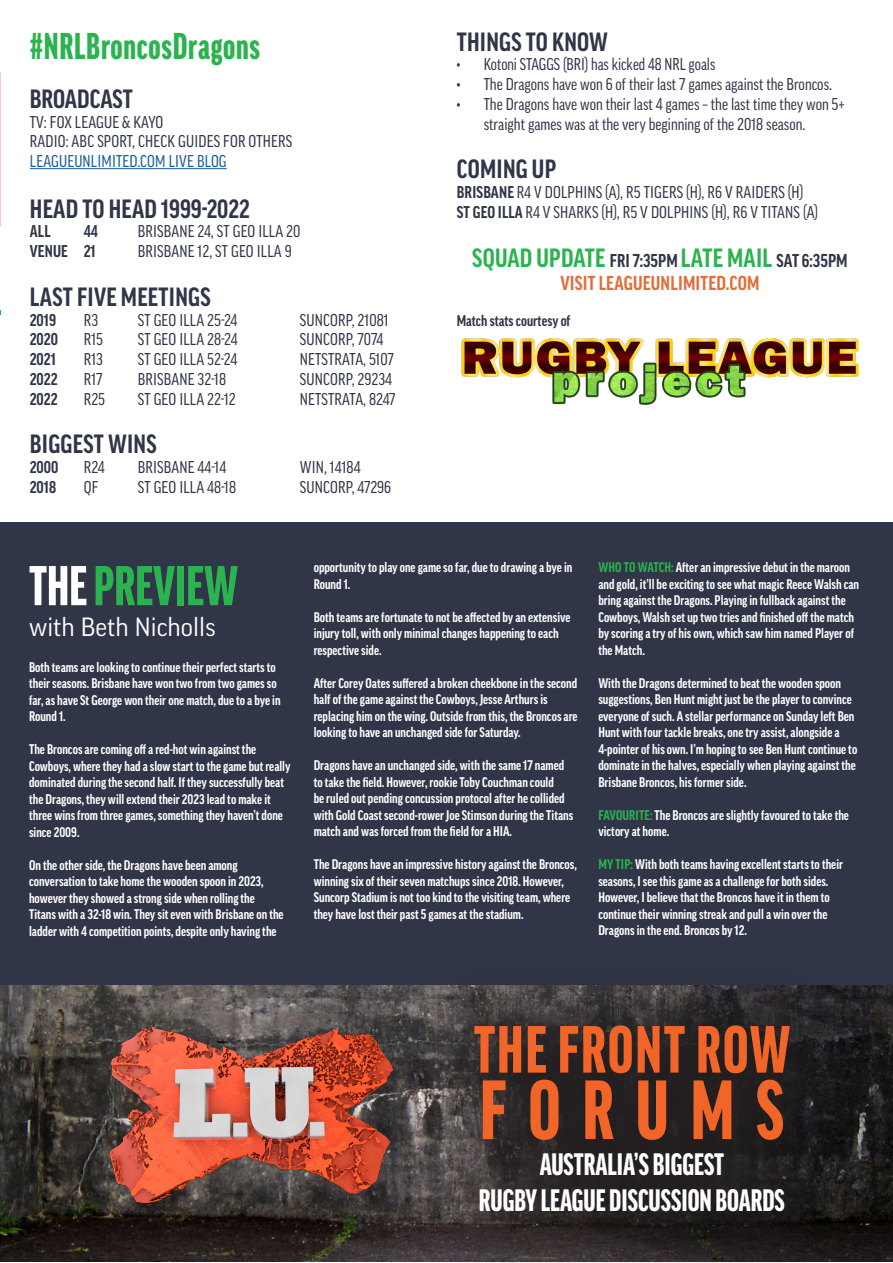
<style>
.page{position:relative;width:893px;height:1263px;background:#fff}
.page>*{position:absolute;margin:0;border:0;box-sizing:border-box;transform-origin:0 0}
.t1{font:900 extra-condensed 80.85px "Good Pro";letter-spacing:.27em;color:#f26529}
.t2{font:900 extra-condensed 64.2px "Good Pro";letter-spacing:.03em;color:#f26529}
.t3{font:900 extra-condensed 54px "Good Pro";color:#2bb34f}
.t4{font:900 extra-condensed 36px "Good Pro";letter-spacing:.02em;color:#2bb34f}
.t5{font:900 extra-condensed 29.85px "Good Pro";color:#fff}
.t6{font:700 condensed 25.5px "Good Pro";letter-spacing:.01em;color:#303548}
.t7{font:700 condensed 25.5px "Good Pro";letter-spacing:.01em;color:#2bb34f}
.t8{font:25.5px "Good Pro";color:#fff}
.t9{font:700 condensed 19.5px "Good Pro";letter-spacing:.01em;color:#e36e3a}
.LU_Program_general_t{font:16.5px/19.8px "Good Pro Cond News";color:#303548}
.t10{font:700 condensed 16.5px "Good Pro";color:#303548}
.LU_Program_general_t-2{font:16.5px "Good Pro Cond News";letter-spacing:.01em;color:#175d9e}
.LU_Program_general_t-3{font:700 condensed 15px "Good Pro";color:#303548}
.LU_Program_general_t-4{font:700 condensed 13.5px/16.5px "Good Pro";color:#fff}
.s1{font-family:"Good Pro";font-weight:700;font-stretch:condensed}
.s2{font-size:18px;color:#303548}
.s3{color:#fff}
.s4{color:#2bb34f}
</style>
<div class="page">
<hr style="left:0;top:28px;width:1px;height:33px;background:#2bb34f">
<hr style="left:30px;top:168px;width:197px;height:1px;background:#175d9e">
<img style="left:461px;top:338px;width:398px;height:67px">
<div style="left:0;top:522px;width:892px;height:464px;background:#303548"></div>
<img style="left:1px;top:986px;width:892px;height:276px">
<img style="left:40px;top:1005px;width:365px;height:230px">
<div style="left:405px;top:953px;width:454px;height:310px;background:#231f20;opacity:.96"></div>
<p class="t4" style="left:30px;top:26px;width:232px">#NRLBroncosDragons</p>
<p class="t6" style="left:30px;top:84px;width:105px">BROADCAST</p>
<p class="LU_Program_general_t" style="left:30px;top:112px;width:135px">TV: FOX LEAGUE &amp; KAYO</p>
<p class="LU_Program_general_t" style="left:30px;top:132px;width:264px">RADIO: ABC SPORT, CHECK GUIDES FOR OTHERS</p>
<p class="LU_Program_general_t-2" style="left:30px;top:152px;width:198px">LEAGUEUNLIMITED.COM LIVE BLOG</p>
<p class="t6" style="left:30px;top:194px;width:221px">HEAD TO HEAD 1999-2022</p>
<p class="t10" style="left:30px;top:222px;width:22px">ALL</p>
<p class="t10" style="left:84px;top:222px;width:16px">44</p>
<p class="LU_Program_general_t" style="left:138px;top:222px;width:164px">BRISBANE 24, ST GEO ILLA 20</p>
<p class="t10" style="left:30px;top:242px;width:67px">VENUE 21</p>
<p class="LU_Program_general_t" style="left:138px;top:241px;width:155px">BRISBANE 12, ST GEO ILLA 9</p>
<p class="t6" style="left:30px;top:282px;width:182px">LAST FIVE MEETINGS</p>
<p class="t10" style="left:30px;top:310px;width:28px">2019</p>
<p class="LU_Program_general_t" style="left:84px;top:310px;width:16px">R3</p>
<p class="LU_Program_general_t" style="left:138px;top:310px;width:101px">ST GEO ILLA 25-24</p>
<p class="LU_Program_general_t" style="left:300px;top:310px;width:90px">SUNCORP, 21081</p>
<p class="t10" style="left:30px;top:330px;width:30px">2020</p>
<p class="LU_Program_general_t" style="left:84px;top:330px;width:21px">R15</p>
<p class="LU_Program_general_t" style="left:138px;top:330px;width:101px">ST GEO ILLA 28-24</p>
<p class="LU_Program_general_t" style="left:300px;top:330px;width:85px">SUNCORP, 7074</p>
<p class="t10" style="left:30px;top:350px;width:28px">2021</p>
<p class="LU_Program_general_t" style="left:84px;top:349px;width:21px">R13</p>
<p class="LU_Program_general_t" style="left:138px;top:349px;width:101px">ST GEO ILLA 52-24</p>
<p class="LU_Program_general_t" style="left:300px;top:349px;width:96px">NETSTRATA, 5107</p>
<p class="t10" style="left:30px;top:370px;width:29px">2022</p>
<p class="LU_Program_general_t" style="left:84px;top:369px;width:20px">R17</p>
<p class="LU_Program_general_t" style="left:138px;top:369px;width:90px">BRISBANE 32-18</p>
<p class="LU_Program_general_t" style="left:300px;top:369px;width:94px">SUNCORP, 29234</p>
<p class="t10" style="left:30px;top:390px;width:29px">2022</p>
<p class="LU_Program_general_t" style="left:84px;top:389px;width:23px">R25</p>
<p class="LU_Program_general_t" style="left:138px;top:389px;width:100px">ST GEO ILLA 22-12</p>
<p class="LU_Program_general_t" style="left:300px;top:389px;width:97px">NETSTRATA, 8247</p>
<p class="t6" style="left:30px;top:430px;width:128px">BIGGEST WINS</p>
<p class="t10" style="left:30px;top:458px;width:30px">2000</p>
<p class="LU_Program_general_t" style="left:84px;top:457px;width:22px">R24</p>
<p class="LU_Program_general_t" style="left:138px;top:457px;width:90px">BRISBANE 44-14</p>
<p class="LU_Program_general_t" style="left:300px;top:457px;width:62px">WIN, 14184</p>
<p class="t10" style="left:30px;top:478px;width:28px">2018</p>
<p class="LU_Program_general_t" style="left:84px;top:477px;width:16px">QF</p>
<p class="LU_Program_general_t" style="left:138px;top:477px;width:100px">ST GEO ILLA 48-18</p>
<p class="LU_Program_general_t" style="left:300px;top:477px;width:93px">SUNCORP, 47296</p>
<p class="t6" style="left:457px;top:27px;width:153px">THINGS TO KNOW</p>
<p class="LU_Program_general_t" style="left:457px;top:55px;width:260px">• Kotoni STAGGS (BRI) has kicked 48 NRL goals</p>
<p class="LU_Program_general_t" style="left:457px;top:74px;width:377px">• The Dragons have won 6 of their last 7 games against the Broncos.</p>
<p class="LU_Program_general_t" style="left:484px;top:94px;width:363px;text-indent:-27px">• The Dragons have won their last 4 games – the last time they won 5+ straight games was at the very beginning of the 2018 season.</p>
<p class="t6" style="left:457px;top:155px;width:101px">COMING UP</p>
<p class="LU_Program_general_t" style="left:457px;top:182px;width:348px"><span class="s1">BRISBANE</span> R4 V DOLPHINS (A), R5 TIGERS (H), R6 V RAIDERS (H)</p>
<p class="LU_Program_general_t" style="left:457px;top:202px;width:363px"><span class="s1">ST GEO ILLA</span> R4 V SHARKS (H), R5 V DOLPHINS (H), R6 V TITANS (A)</p>
<p class="t7" style="left:472px;top:243px;width:377px">SQUAD UPDATE <span class="s2">FRI 7:35PM</span> LATE MAIL <span class="s2">SAT 6:35PM</span></p>
<p class="t9" style="left:560px;top:272px;width:201px">VISIT LEAGUEUNLIMITED.COM</p>
<p class="LU_Program_general_t-3" style="left:457px;top:312px;width:115px">Match stats courtesy of</p>
<p class="t3" style="left:29px;top:556px;width:210px"><span class="s3">THE</span> PREVIEW</p>
<p class="t8" style="left:29px;top:612px;width:188px">with Beth Nicholls</p>
<p class="LU_Program_general_t-4" style="left:29px;top:659px;width:253px">Both teams are looking to continue their perfect starts to their seasons. Brisbane have won two from two games so far, as have St George won their one match, due to a bye in Round 1.</p>
<p class="LU_Program_general_t-4" style="left:29px;top:741px;width:263px">The Broncos are coming off a red-hot win against the Cowboys, where they had a slow start to the game but really dominated during the second half. If they successfully beat the Dragons, they will extend their 2023 lead to make it three wins from three games, something they haven’t done since 2009.</p>
<p class="LU_Program_general_t-4" style="left:29px;top:857px;width:256px">On the other side, the Dragons have been among conversation to take home the wooden spoon in 2023, however they showed a strong side when rolling the Titans with a 32-18 win. They sit even with Brisbane on the ladder with 4 competition points, despite only having the</p>
<p class="LU_Program_general_t-4" style="left:314px;top:559px;width:260px">opportunity to play one game so far, due to drawing a bye in<br>Round 1.</p>
<p class="LU_Program_general_t-4" style="left:314px;top:608px;width:258px">Both teams are fortunate to not be affected by an extensive injury toll, with only minimal changes happening to each respective side.</p>
<p class="LU_Program_general_t-4" style="left:314px;top:674px;width:265px">After Corey Oates suffered a broken cheekbone in the second half of the game against the Cowboys, Jesse Arthurs is replacing him on the wing. Outside from this, the Broncos are looking to have an unchanged side for Saturday.</p>
<p class="LU_Program_general_t-4" style="left:314px;top:757px;width:261px">Dragons have an unchanged side, with the same 17 named to take the field. However, rookie Toby Couchman could<br>be ruled out pending concussion protocol after he collided with Gold Coast second-rower Joe Stimson during the Titans match and was forced from the field for a HIA.</p>
<p class="LU_Program_general_t-4" style="left:314px;top:856px;width:265px">The Dragons have an impressive history against the Broncos, winning six of their seven matchups since 2018. However, Suncorp Stadium is not too kind to the visiting team, where they have lost their past 5 games at the stadium.</p>
<p class="LU_Program_general_t-4" style="left:598px;top:559px;width:262px"><span class="s4">WHO TO WATCH:</span> After an impressive debut in the maroon and gold, it’ll be exciting to see what magic Reece Walsh can bring against the Dragons. Playing in fullback against the Cowboys, Walsh set up two tries and finished off the match by scoring a try of his own, which saw him named Player of the Match.</p>
<p class="LU_Program_general_t-4" style="left:598px;top:674px;width:260px">With the Dragons determined to beat the wooden spoon suggestions, Ben Hunt might just be the player to convince everyone of such. A stellar performance on Sunday left Ben Hunt with four tackle breaks, one try assist, alongside a 4-pointer of his own. I’m hoping to see Ben Hunt continue to dominate in the halves, especially when playing against the Brisbane Broncos, his former side.</p>
<p class="LU_Program_general_t-4" style="left:598px;top:806px;width:252px"><span class="s4">FAVOURITE:</span> The Broncos are slightly favoured to take the victory at home.</p>
<p class="LU_Program_general_t-4" style="left:598px;top:856px;width:246px"><span class="s4">MY TIP:</span> With both teams having excellent starts to their seasons, I see this game as a challenge for both sides.<br>However, I believe that the Broncos have it in them to continue their winning streak and pull a win over the Dragons in the end. Broncos by 12.</p>
<p class="t2" style="left:474px;top:1014px;width:318px">THE FRONT ROW</p>
<p class="t1" style="left:480px;top:1065px;width:305px">FORUMS</p>
<p class="t5" style="left:540px;top:1148px;width:186px">AUSTRALIA’S BIGGEST</p>
<p class="t5" style="left:479px;top:1183px;width:307px">RUGBY LEAGUE DISCUSSION BOARDS</p>
</div>
